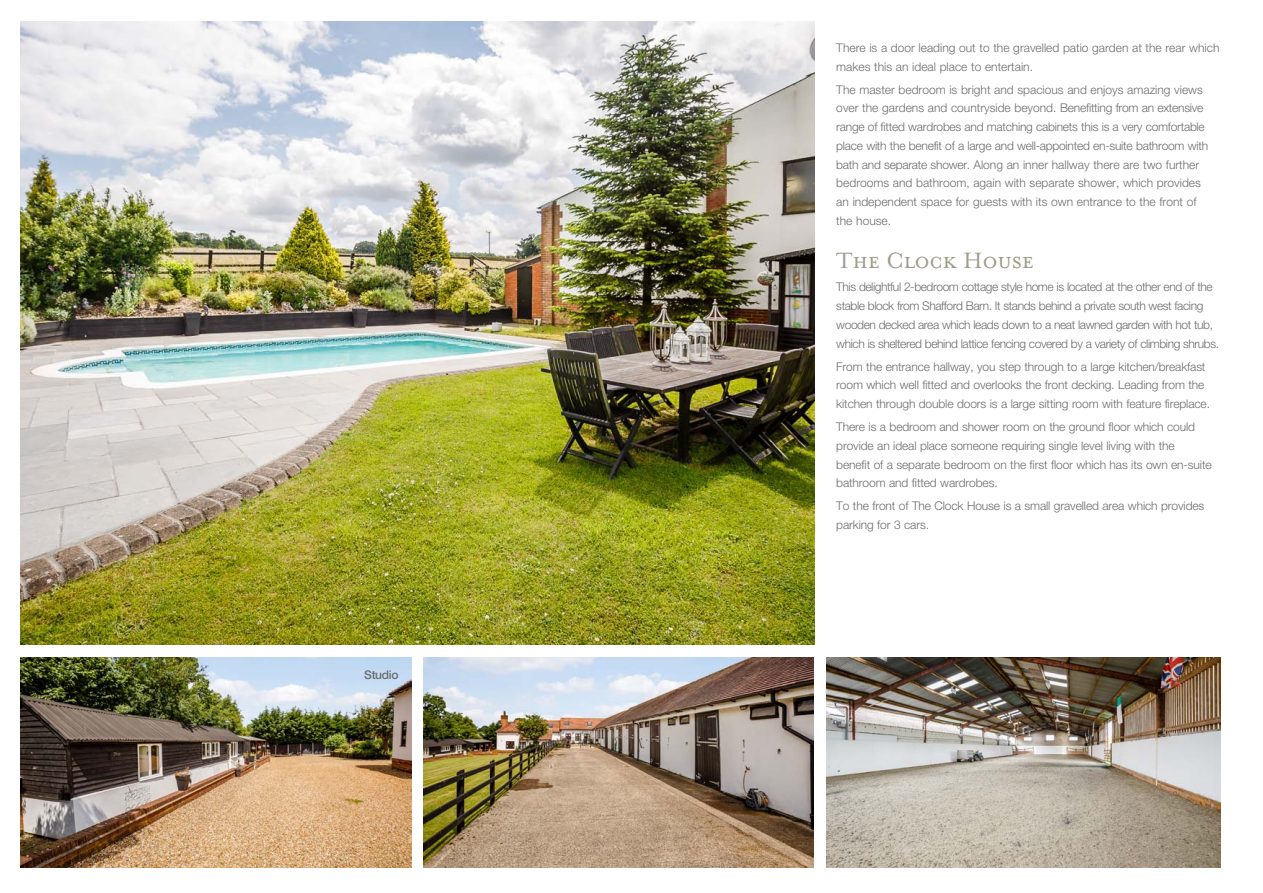
<style>
.page{position:relative;width:1263px;height:893px;background:#fff}
.page>*{position:absolute;margin:0;border:0;box-sizing:border-box;transform-origin:0 0}
.Head{font:25.5px "Mrs Eaves Small Caps Small Caps";letter-spacing:-.01em;color:#a09c8a}
.Body_Text{font:300 12px/18.8px "Helvetica Neue";letter-spacing:-.01em;color:#6c6d70}
.Body_Text-2{font:300 12px/18.8px "Helvetica Neue";letter-spacing:-.035em;color:#6c6d70}
.Body_Text-3{font:500 12px "Helvetica Neue";letter-spacing:-.03em;color:#6c6d70}
</style>
<div class="page">
<img style="left:21px;top:657px;width:390px;height:210px">
<img style="left:423px;top:657px;width:391px;height:210px">
<img style="left:827px;top:657px;width:393px;height:210px">
<img style="left:21px;top:21px;width:793px;height:623px">
<p class="Body_Text-3" style="left:364px;top:668px;width:36px">Studio</p>
<p class="Body_Text" style="left:836px;top:38px;width:385px">There is a door leading out to the gravelled patio garden at the rear which makes this an ideal place to entertain.</p>
<p class="Body_Text" style="left:836px;top:80px;width:373px">The master bedroom is bright and spacious and enjoys amazing views over the gardens and countryside beyond. Benefitting from an extensive range of fitted wardrobes and matching cabinets this is a very comfortable place with the benefit of a large and well-appointed en-suite bathroom with bath and separate shower. Along an inner hallway there are two further bedrooms and bathroom, again with separate shower, which provides an independent space for guests with its own entrance to the front of the house.</p>
<p class="Head" style="left:836px;top:248px;width:199px">The Clock House</p>
<p class="Body_Text-2" style="left:836px;top:278px;width:384px">This delightful 2-bedroom cottage style home is located at the other end of the stable block from Shafford Barn. It stands behind a private south west facing wooden decked area which leads down to a neat lawned garden with hot tub, which is sheltered behind lattice fencing covered by a variety of climbing shrubs.</p>
<p class="Body_Text" style="left:836px;top:357px;width:375px">From the entrance hallway, you step through to a large kitchen/breakfast room which well fitted and overlooks the front decking. Leading from the kitchen through double doors is a large sitting room with feature fireplace.</p>
<p class="Body_Text" style="left:836px;top:417px;width:377px">There is a bedroom and shower room on the ground floor which could provide an ideal place someone requiring single level living with the benefit of a separate bedroom on the first floor which has its own en-suite bathroom and fitted wardrobes.</p>
<p class="Body_Text" style="left:836px;top:497px;width:369px">To the front of The Clock House is a small gravelled area which provides parking for 3 cars.</p>
</div>
